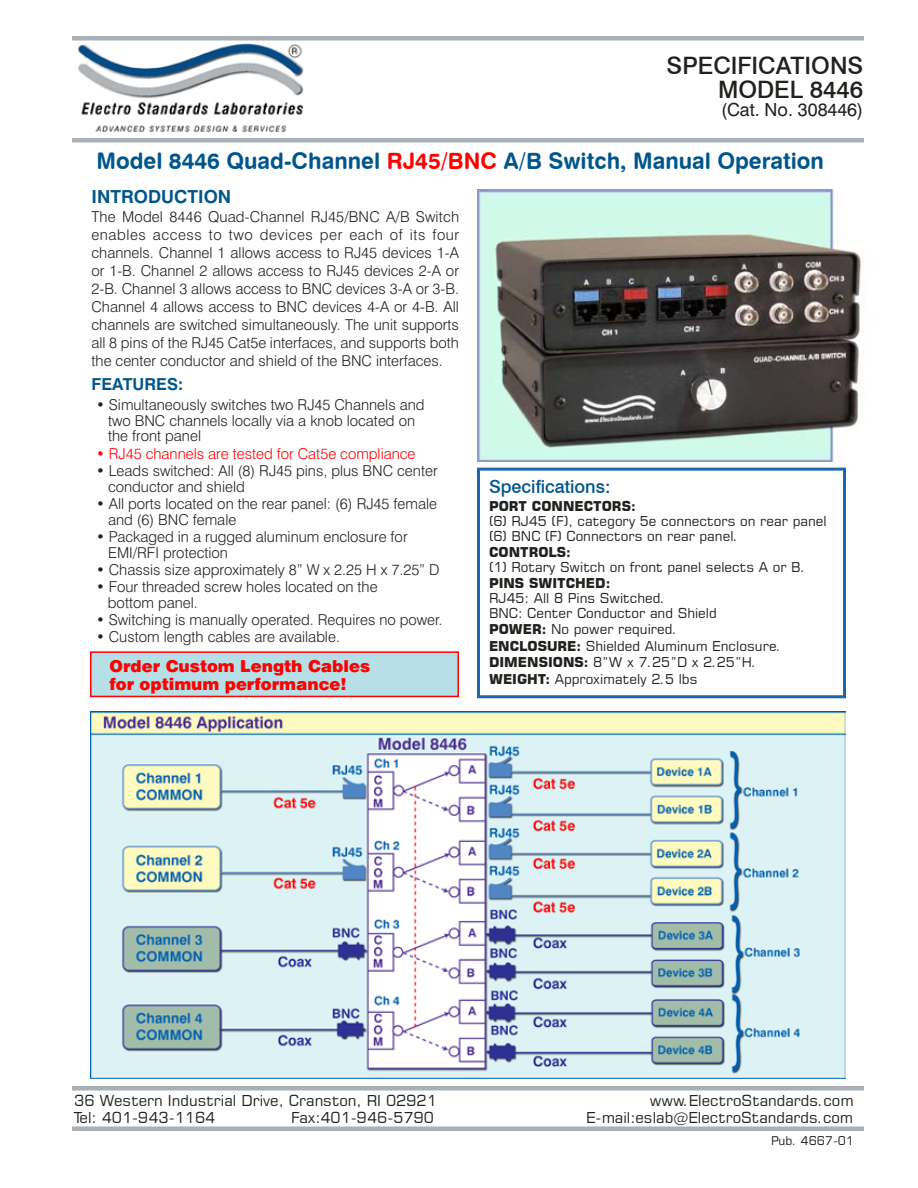
<style>
.page{position:relative;width:918px;height:1188px;background:#fff}
.page>*{position:absolute;margin:0;border:0;box-sizing:border-box;transform-origin:0 0}
.t1{font:500 24px/24px "Swiss 721 BT";color:#1f221d;text-align:right}
.t2{font:22.5px "Swiss 721 BT Bold Rounded";color:#00568b}
.t3{font:500 18px "Swiss 721 BT";color:#00568b}
.t4{font:18px "Swiss 721 BT";color:#1f221d}
.t5{font:700 18px "Swiss 721 BT";color:#00568b}
.t6{font:900 16.5px/18px "Swiss 721 BT";color:#f00}
.t7{font:700 16.5px "Swiss 721 BT";color:#00568b}
.t8{font:300 15px/18px "Swiss 721 BT";color:#1f221d}
.t9{font:15px "Square 721 BT";color:#1f221d}
.t10{font:300 15px "Swiss 721 BT";color:#f00}
.t11{font:13.5px/16.4px "Square 721 BT";color:#1f221d}
.t12{font:700 13.5px "Square 721 BT";color:#1f221d}
.t13{font:12px "Square 721 BT";color:#1f221d}
.s1{color:#f00}
.s2{font-weight:700}
</style>
<div class="page">
<div style="left:477px;top:468px;width:369px;height:230px;border:3px solid #1c66ad"></div>
<div style="left:91px;top:652px;width:367px;height:44px;background:#b6dfe7"></div>
<div style="left:90px;top:651px;width:369px;height:46px;border:2px solid #f00"></div>
<img style="left:477px;top:189px;width:385px;height:273px">
<img style="left:90px;top:712px;width:756px;height:366px">
<img style="left:78px;top:43px;width:226px;height:90px">
<hr style="left:72px;top:36px;width:792px;height:4px;background:#a9b1b7">
<hr style="left:72px;top:138px;width:792px;height:4px;background:#a9b1b7">
<div style="left:72px;top:1126px;width:792px;height:5px;background:#a9b1b7"></div>
<hr style="left:72px;top:1086px;width:792px;height:4px;background:#a9b1b7">
<h1 class="t1" style="left:667px;top:53px;width:198px">SPECIFICATIONS<br>MODEL 8446</h1>
<p class="t4" style="left:721px;top:99px;width:144px">(Cat. No. 308446)</p>
<h2 class="t2" style="left:96px;top:146px;width:729px">Model 8446 Quad-Channel <span class="s1">RJ45/BNC</span> A/B Switch, Manual Operation</h2>
<p class="t5" style="left:92px;top:185px;width:141px">INTRODUCTION</p>
<p class="t8" style="left:92px;top:208px;width:369px;text-align:justify">The Model 8446 Quad-Channel RJ45/BNC A/B Switch enables access to two devices per each of its four channels. Channel 1 allows access to RJ45 devices 1-A or 1-B. Channel 2 allows access to RJ45 devices 2-A or 2-B. Channel 3 allows access to BNC devices 3-A or 3-B.<br>Channel 4 allows access to BNC devices 4-A or 4-B. All channels are switched simultaneously. The unit supports all 8 pins of the RJ45 Cat5e interfaces, and supports both the center conductor and shield of the BNC interfaces.</p>
<p class="t7" style="left:92px;top:374px;width:93px">FEATURES:</p>
<p class="t8" style="left:108px;top:397px;width:318px;line-height:15.8px;text-indent:-12px">• Simultaneously switches two RJ45 Channels and two BNC channels locally via a knob located on the front panel</p>
<p class="t10" style="left:96px;top:444px;width:321px">• RJ45 channels are tested for Cat5e compliance</p>
<p class="t8" style="left:108px;top:463px;width:331px;line-height:15.8px;text-indent:-12px">• Leads switched: All (8) RJ45 pins, plus BNC center conductor and shield</p>
<p class="t8" style="left:108px;top:496px;width:331px;line-height:15.8px;text-indent:-12px">• All ports located on the rear panel: (6) RJ45 female and (6) BNC female</p>
<p class="t8" style="left:108px;top:529px;width:301px;line-height:15.8px;text-indent:-12px">• Packaged in a rugged aluminum enclosure for<br>EMI/RFI protection</p>
<p class="t8" style="left:96px;top:560px;width:345px">• Chassis size approximately 8” W x 2.25 H x 7.25” D</p>
<p class="t8" style="left:108px;top:579px;width:271px;line-height:15.8px;text-indent:-12px">• Four threaded screw holes located on the bottom panel.</p>
<p class="t8" style="left:96px;top:611px;width:348px">• Switching is manually operated. Requires no power.</p>
<p class="t8" style="left:96px;top:628px;width:246px">• Custom length cables are available.</p>
<p class="t6" style="left:110px;top:657px;width:262px">Order Custom Length Cables for optimum performance!</p>
<p class="t3" style="left:489px;top:476px;width:123px">Specifications:</p>
<p class="t12" style="left:489px;top:498px;width:148px">PORT CONNECTORS:</p>
<p class="t11" style="left:489px;top:513px;width:339px;line-height:14.9px">(6) RJ45 (F), category 5e connectors on rear panel (6) BNC (F) Connectors on rear panel.</p>
<p class="t12" style="left:489px;top:544px;width:83px">CONTROLS:</p>
<p class="t11" style="left:489px;top:559px;width:318px">(1) Rotary Switch on front panel selects A or B.</p>
<p class="t12" style="left:489px;top:575px;width:123px">PINS SWITCHED:</p>
<p class="t11" style="left:489px;top:591px;width:229px;line-height:14.9px">RJ45: All 8 Pins Switched.<br>BNC: Center Conductor and Shield</p>
<p class="t11" style="left:489px;top:621px;width:294px"><span class="s2">POWER:</span> No power required.<br><span class="s2">ENCLOSURE:</span> Shielded Aluminum Enclosure.<br><span class="s2">DIMENSIONS:</span> 8”W x 7.25”D x 2.25”H.<br><span class="s2">WEIGHT:</span> Approximately 2.5 lbs</p>
<p class="t9" style="left:74px;top:1092px;width:364px">36 Western Industrial Drive, Cranston, RI 02921</p>
<p class="t9" style="left:650px;top:1092px;width:205px">www.ElectroStandards.com</p>
<p class="t9" style="left:74px;top:1108px;width:143px">Tel: 401-943-1164</p>
<p class="t9" style="left:291px;top:1108px;width:144px">Fax:401-946-5790</p>
<p class="t9" style="left:586px;top:1108px;width:269px">E-mail:eslab@ElectroStandards.com</p>
<p class="t13" style="left:771px;top:1133px;width:85px">Pub. 4667-01</p>
</div>
